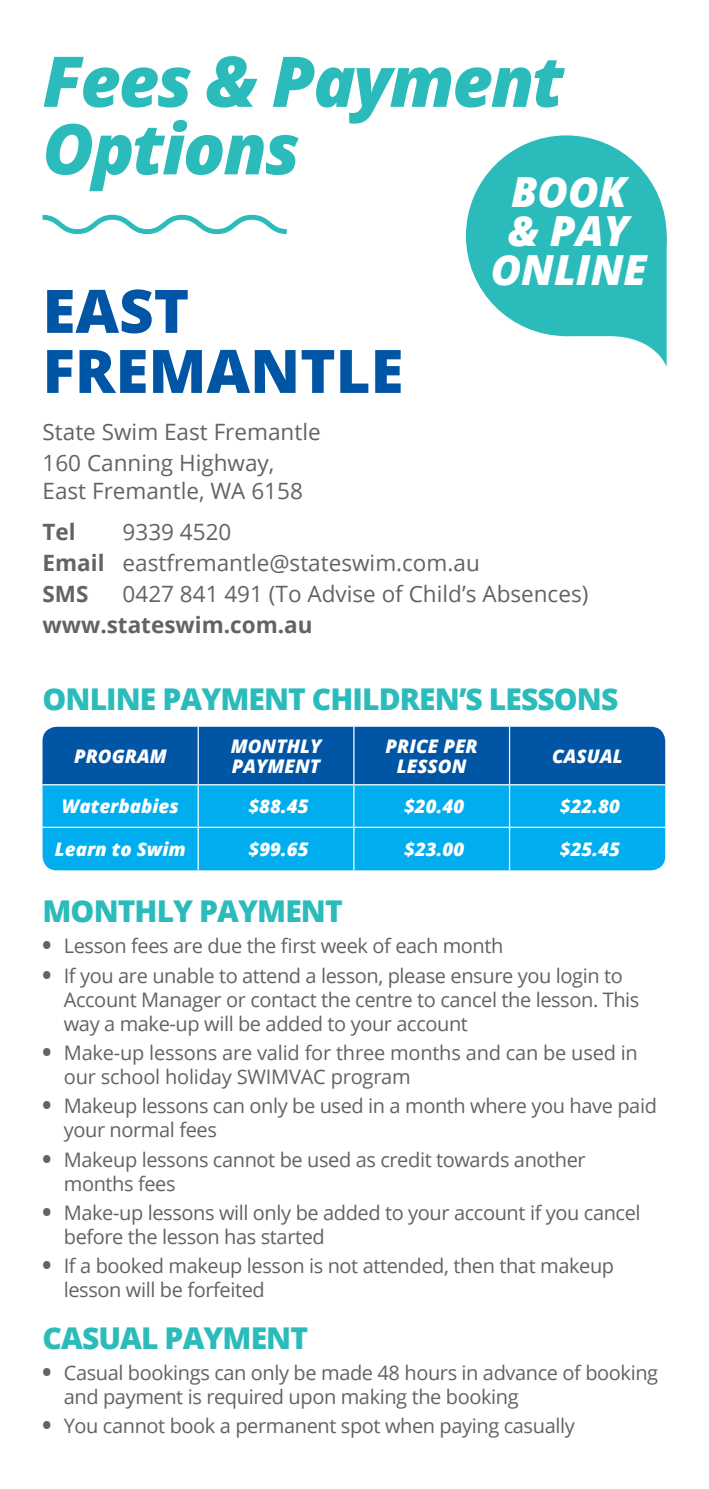
<style>
.page{position:relative;width:709px;height:1489px;background:#fff}
.page>*{position:absolute;margin:0;border:0;box-sizing:border-box;transform-origin:0 0}
.t1{font:italic 800 70px/67.5px "Open Sans";letter-spacing:-.03em;color:#2cbbbb}
.t2{font:800 60px/60px "Open Sans";color:#0155a5}
.t3{font:italic 800 41.5px/38.5px "Open Sans";color:#fff;text-align:center}
.t4{font:800 30px "Open Sans";letter-spacing:-.03em;color:#2cbbbb}
.t5{font:22.5px/31px "Open Sans";color:#636366}
.t6{font:700 22.5px "Open Sans";color:#636366}
.t7{font:20px/24px "Open Sans";letter-spacing:-.02em;color:#636366}
.t8{font:italic 800 18.75px/19.2px "Open Sans";color:#fff}
.s1{font-weight:700}
.s2{font-weight:800;font-size:22.5px}
</style>
<div class="page">
<div style="left:43px;top:770px;width:622px;height:100px;background:#00aeef;border-radius:14px"></div>
<div style="left:43px;top:726px;width:622px;height:58px;background:#0155a5"></div>
<hr style="left:197px;top:726px;width:2px;height:58px;background:#fff">
<hr style="left:353px;top:726px;width:1px;height:58px;background:#fff">
<hr style="left:509px;top:726px;width:1px;height:58px;background:#fff">
<hr style="left:43px;top:784px;width:155px;height:1px;background:#fff">
<hr style="left:198px;top:784px;width:156px;height:1px;background:#fff">
<hr style="left:197px;top:785px;width:2px;height:41px;background:#fff">
<hr style="left:354px;top:784px;width:155px;height:1px;background:#fff">
<hr style="left:353px;top:785px;width:1px;height:41px;background:#fff">
<hr style="left:509px;top:784px;width:156px;height:1px;background:#fff">
<hr style="left:509px;top:785px;width:1px;height:41px;background:#fff">
<hr style="left:43px;top:826px;width:155px;height:2px;background:#fff">
<hr style="left:198px;top:826px;width:156px;height:2px;background:#fff">
<hr style="left:197px;top:828px;width:2px;height:41px;background:#fff">
<hr style="left:354px;top:826px;width:155px;height:2px;background:#fff">
<hr style="left:353px;top:828px;width:1px;height:41px;background:#fff">
<hr style="left:509px;top:826px;width:156px;height:2px;background:#fff">
<hr style="left:509px;top:828px;width:1px;height:41px;background:#fff">
<div style="left:466px;top:135px;width:200px;height:201px;background:#2cbbbb;border-radius:50%"></div>
<svg style="left:561px;top:222px;width:105px;height:143px"></svg>
<svg style="left:42px;top:214px;width:245px;height:21px"></svg>
<h1 class="t1" style="left:43px;top:45px;width:523px">Fees &amp; Payment<br>Options</h1>
<h3 class="t3" style="left:490px;top:171px;width:158px">BOOK<br>&amp; PAY<br>ONLINE</h3>
<h2 class="t2" style="left:43px;top:278px;width:362px">EAST<br>FREMANTLE</h2>
<p class="t5" style="left:43px;top:416px;width:280px">State Swim East Fremantle<br>160 Canning Highway,</p>
<p class="t5" style="left:43px;top:474px;width:262px">East Fremantle, WA 6158</p>
<p class="t6" style="left:43px;top:516px;width:35px">Tel</p>
<p class="t5" style="left:43px;top:516px;width:439px;text-indent:80px">9339 4520<br><span class="s1">Email</span> eastfremantle@stateswim.com.au<br><span class="s1">SMS</span></p>
<p class="t5" style="left:123px;top:578px;width:467px">0427 841 491 (To Advise of Child’s Absences)</p>
<p class="t6" style="left:43px;top:609px;width:271px">www.stateswim.com.au</p>
<h3 class="t4" style="left:43px;top:676px;width:577px">ONLINE PAYMENT CHILDREN’S LESSONS</h3>
<p class="t8" style="left:74px;top:745px;width:94px">PROGRAM</p>
<p class="t8" style="left:231px;top:736px;width:92px">MONTHLY<br>PAYMENT</p>
<p class="t8" style="left:385px;top:736px;width:94px;text-align:center">PRICE PER<br>LESSON</p>
<p class="t8" style="left:552px;top:745px;width:72px">CASUAL</p>
<p class="t8" style="left:62px;top:796px;width:119px">Waterbabies</p>
<p class="t8" style="left:248px;top:796px;width:62px">$88.45</p>
<p class="t8" style="left:404px;top:796px;width:62px">$20.40</p>
<p class="t8" style="left:560px;top:796px;width:62px">$22.80</p>
<p class="t8" style="left:55px;top:838px;width:132px">Learn to Swim</p>
<p class="t8" style="left:248px;top:838px;width:62px">$99.65</p>
<p class="t8" style="left:404px;top:838px;width:62px">$23.00</p>
<p class="t8" style="left:560px;top:838px;width:62px">$25.45</p>
<h3 class="t4" style="left:43px;top:888px;width:302px">MONTHLY PAYMENT</h3>
<p class="t7" style="left:43px;top:933px;width:462px"><span class="s2">•</span> Lesson fees are due the first week of each month</p>
<p class="t7" style="left:64px;top:962px;width:577px;text-indent:-21px"><span class="s2">•</span> If you are unable to attend a lesson, please ensure you login to<br>Account Manager or contact the centre to cancel the lesson. This way a make-up will be added to your account</p>
<p class="t7" style="left:64px;top:1040px;width:575px;text-indent:-21px"><span class="s2">•</span> Make-up lessons are valid for three months and can be used in our school holiday SWIMVAC program</p>
<p class="t7" style="left:64px;top:1093px;width:594px;text-indent:-21px"><span class="s2">•</span> Makeup lessons can only be used in a month where you have paid your normal fees</p>
<p class="t7" style="left:64px;top:1146px;width:523px;text-indent:-21px"><span class="s2">•</span> Makeup lessons cannot be used as credit towards another months fees</p>
<p class="t7" style="left:64px;top:1200px;width:578px;text-indent:-21px"><span class="s2">•</span> Make-up lessons will only be added to your account if you cancel before the lesson has started</p>
<p class="t7" style="left:64px;top:1253px;width:552px;text-indent:-21px"><span class="s2">•</span> If a booked makeup lesson is not attended, then that makeup lesson will be forfeited</p>
<h3 class="t4" style="left:43px;top:1314px;width:267px">CASUAL PAYMENT</h3>
<p class="t7" style="left:64px;top:1359px;width:596px;text-indent:-21px"><span class="s2">•</span> Casual bookings can only be made 48 hours in advance of booking and payment is required upon making the booking</p>
<p class="t7" style="left:43px;top:1413px;width:534px"><span class="s2">•</span> You cannot book a permanent spot when paying casually</p>
</div>
